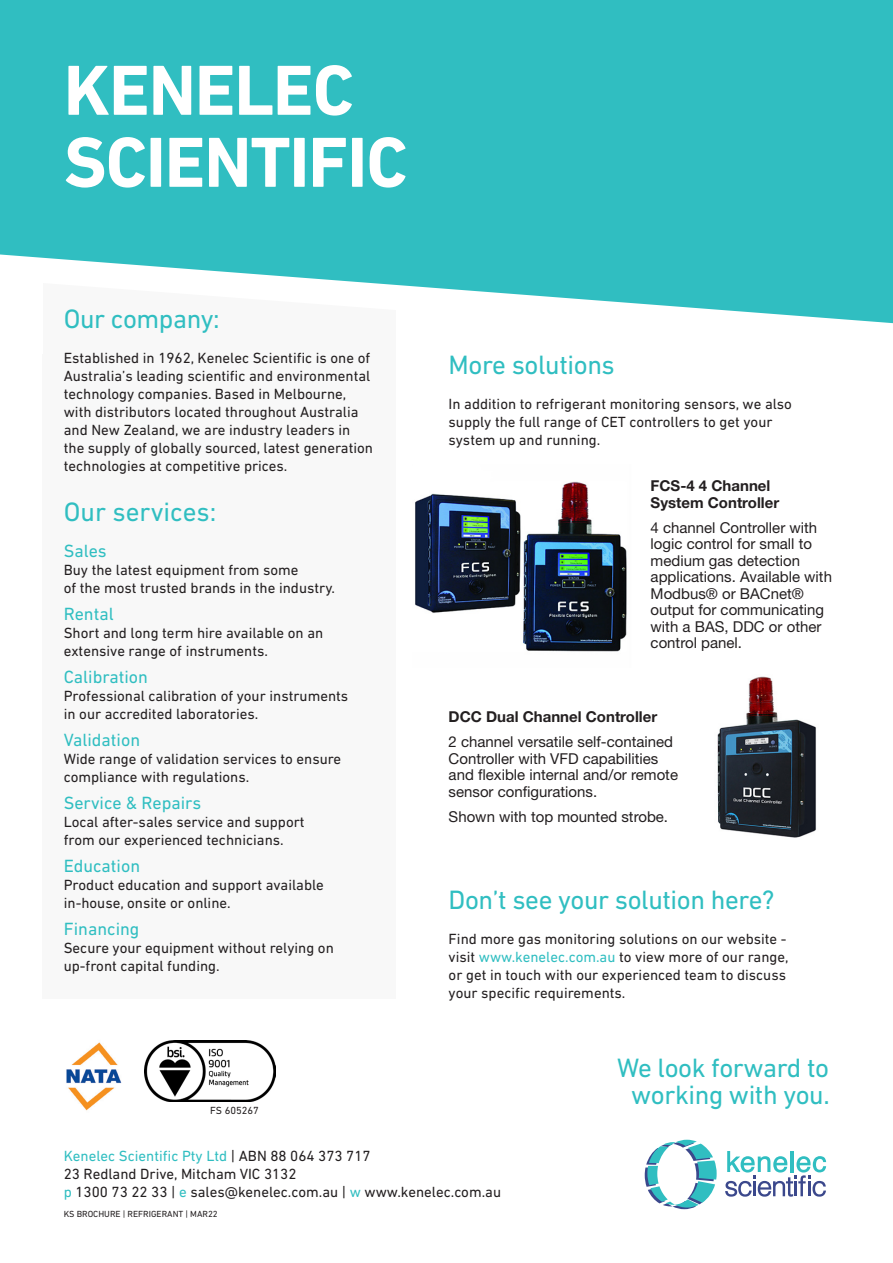
<style>
.page{position:relative;width:893px;height:1263px;background:#fff}
.page>*{position:absolute;margin:0;border:0;box-sizing:border-box;transform-origin:0 0}
.t1{font:700 72px/72px "DIN Next LT Pro";letter-spacing:-.015em;color:#fff}
.t2{font:27px/27px "DIN Next LT Pro";letter-spacing:-.015em;color:#30bec1;text-align:center}
.t3{font:18px "DIN Next LT Pro";color:#30bec1}
.t4{font:15px/18px "DIN Next LT Pro";color:#231f20}
.Body_copy{font:15px/16.5px "Helvetica Neue LT Std";color:#231f20}
.Body_copy-2{font:700 15px/16.5px "Helvetica Neue LT Std";color:#231f20}
.t5{font:10.5px "DIN Next LT Pro";color:#231f20}
.t6{font:9px "DIN Next LT Pro";color:#231f20}
.s1{color:#30bec1}
</style>
<div class="page">
<div style="left:42px;top:310px;width:353px;height:688px;background:#f8f8f8"></div>
<svg style="left:0;top:0;width:893px;height:323px;background:#45c4c7"></svg>
<img style="left:145px;top:1041px;width:130px;height:60px">
<div style="left:20px;top:281px;width:22px;height:73px;background:#fff"></div>
<svg style="left:725px;top:1151px;width:101px;height:46px"></svg>
<svg style="left:645px;top:1140px;width:72px;height:69px"></svg>
<img style="left:717px;top:676px;width:99px;height:162px">
<img style="left:66px;top:1042px;width:56px;height:69px">
<img style="left:415px;top:481px;width:212px;height:171px">
<p class="t1" style="left:64px;top:54px;width:345px">KENELEC<br>SCIENTIFIC</p>
<p class="t2" style="left:64px;top:305px;width:158px">Our company:</p>
<p class="t4" style="left:64px;top:349px;width:311px">Established in 1962, Kenelec Scientific is one of Australia’s leading scientific and environmental technology companies. Based in Melbourne, with distributors located throughout Australia and New Zealand, we are industry leaders in the supply of globally sourced, latest generation technologies at competitive prices.</p>
<p class="t2" style="left:64px;top:498px;width:154px">Our services:</p>
<p class="t3" style="left:64px;top:541px;width:45px">Sales</p>
<p class="t4" style="left:64px;top:561px;width:273px">Buy the latest equipment from some<br>of the most trusted brands in the industry.</p>
<p class="t3" style="left:64px;top:604px;width:51px">Rental</p>
<p class="t4" style="left:64px;top:624px;width:261px">Short and long term hire available on an</p>
<p class="t4" style="left:64px;top:642px;width:206px">extensive range of instruments.</p>
<p class="t3" style="left:64px;top:667px;width:86px">Calibration</p>
<p class="t4" style="left:64px;top:687px;width:286px">Professional calibration of your instruments in our accredited laboratories.</p>
<p class="t3" style="left:64px;top:730px;width:78px">Validation</p>
<p class="t4" style="left:64px;top:750px;width:279px">Wide range of validation services to ensure compliance with regulations.</p>
<p class="t3" style="left:64px;top:793px;width:139px">Service &amp; Repairs</p>
<p class="t4" style="left:64px;top:813px;width:242px">Local after-sales service and support from our experienced technicians.</p>
<p class="t3" style="left:64px;top:856px;width:78px">Education</p>
<p class="t4" style="left:64px;top:876px;width:262px">Product education and support available</p>
<p class="t4" style="left:64px;top:894px;width:168px">in-house, onsite or online.</p>
<p class="t3" style="left:64px;top:919px;width:77px">Financing</p>
<p class="t4" style="left:64px;top:939px;width:272px">Secure your equipment without relying on up-front capital funding.</p>
<p class="t2" style="left:449px;top:351px;width:168px">More solutions</p>
<p class="t4" style="left:449px;top:395px;width:345px">In addition to refrigerant monitoring sensors, we also supply the full range of CET controllers to get your system up and running.</p>
<p class="Body_copy-2" style="left:651px;top:477px;width:130px">FCS-4 4 Channel<br>System Controller</p>
<p class="Body_copy" style="left:651px;top:519px;width:183px">4 channel Controller with logic control for small to medium gas detection applications. Available with<br>Modbus® or BACnet® output for communicating with a BAS, DDC or other control panel.</p>
<p class="Body_copy-2" style="left:449px;top:708px;width:210px">DCC Dual Channel Controller</p>
<p class="Body_copy" style="left:449px;top:733px;width:231px">2 channel versatile self-contained Controller with VFD capabilities and flexible internal and/or remote sensor configurations.</p>
<p class="Body_copy" style="left:449px;top:808px;width:221px">Shown with top mounted strobe.</p>
<p class="t2" style="left:449px;top:886px;width:327px">Don’t see your solution here?</p>
<p class="t4" style="left:449px;top:930px;width:341px">Find more gas monitoring solutions on our website - visit <span class="s1">www.kenelec.com.au</span> to view more of our range, or get in touch with our experienced team to discuss your specific requirements.</p>
<p class="t5" style="left:210px;top:1105px;width:50px">FS 605267</p>
<p class="t4" style="left:64px;top:1146px;width:439px"><span class="s1">Kenelec Scientific Pty Ltd</span> | ABN 88 064 373 717<br>23 Redland Drive, Mitcham VIC 3132<br><span class="s1">p</span> 1300 73 22 33 | <span class="s1">e</span> sales@kenelec.com.au | <span class="s1">w</span> www.kenelec.com.au</p>
<p class="t6" style="left:64px;top:1209px;width:156px">KS BROCHURE | REFRIGERANT | MAR22</p>
<p class="t2" style="left:617px;top:1054px;width:214px">We look forward to working with you.</p>
</div>
